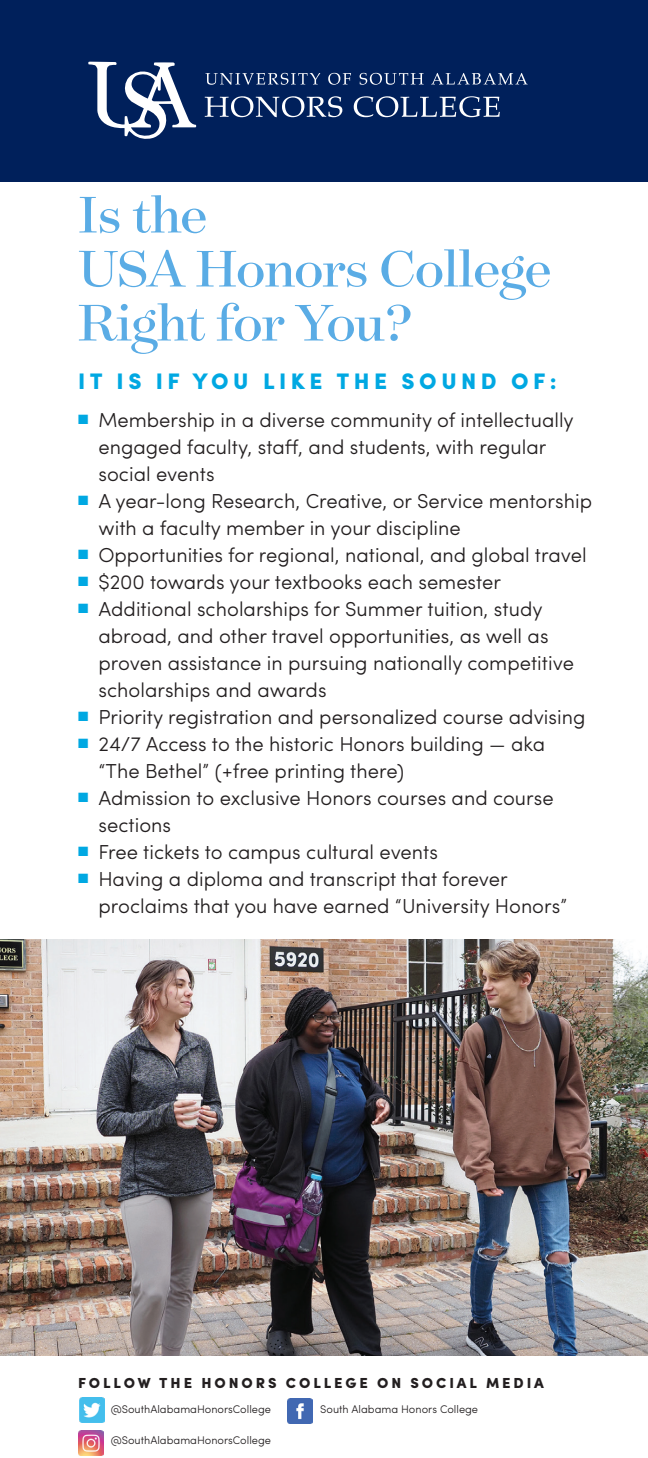
<style>
.page{position:relative;width:648px;height:1458px;background:#fff}
.page>*{position:absolute;margin:0;border:0;box-sizing:border-box;transform-origin:0 0}
.t1{font:58.5px/54px "Surveyor Display";letter-spacing:-.02em;color:#5aace5}
.t2{font:900 22.5px "Sofia Pro";letter-spacing:.2em;color:#00a8e2}
.t3{font:300 20.25px/27px "Sofia Pro";color:#231f20}
.t4{font:900 14.62px "Sofia Pro";letter-spacing:.2em;color:#231f20}
.t5{font:300 11.03px "Sofia Pro";color:#231f20}
.s1{color:#00a8e2}
</style>
<div class="page">
<img style="left:79px;top:1398px;width:25px;height:25px">
<img style="left:288px;top:1398px;width:25px;height:25px">
<img style="left:79px;top:1430px;width:25px;height:25px">
<img style="left:0;top:940px;width:648px;height:416px">
<div style="left:0;top:0;width:648px;height:181px;background:#00205b"></div>
<svg style="left:88px;top:62px;width:108px;height:77px"></svg>
<svg style="left:205px;top:73px;width:115px;height:12px"></svg>
<svg style="left:328px;top:73px;width:23px;height:12px"></svg>
<svg style="left:360px;top:73px;width:64px;height:12px"></svg>
<svg style="left:431px;top:73px;width:97px;height:12px"></svg>
<svg style="left:205px;top:96px;width:137px;height:21px"></svg>
<svg style="left:354px;top:96px;width:146px;height:21px"></svg>
<h1 class="t1" style="left:78px;top:186px;width:475px">Is the<br>USA Honors College<br>Right for You?</h1>
<h1 class="t2" style="left:78px;top:364px;width:480px">IT IS IF YOU LIKE THE SOUND OF:</h1>
<p class="t3" style="left:98px;top:405px;width:477px;text-indent:-20px"><span class="s1">■</span> Membership in a diverse community of intellectually engaged faculty, staff, and students, with regular social events</p>
<p class="t3" style="left:98px;top:486px;width:495px;text-indent:-20px"><span class="s1">■</span> A year-long Research, Creative, or Service mentorship with a faculty member in your discipline</p>
<p class="t3" style="left:78px;top:540px;width:510px"><span class="s1">■</span> Opportunities for regional, national, and global travel</p>
<p class="t3" style="left:78px;top:567px;width:424px"><span class="s1">■</span> $200 towards your textbooks each semester</p>
<p class="t3" style="left:98px;top:594px;width:477px;text-indent:-20px"><span class="s1">■</span> Additional scholarships for Summer tuition, study abroad, and other travel opportunities, as well as proven assistance in pursuing nationally competitive scholarships and awards</p>
<p class="t3" style="left:78px;top:702px;width:509px"><span class="s1">■</span> Priority registration and personalized course advising</p>
<p class="t3" style="left:98px;top:729px;width:448px;text-indent:-20px"><span class="s1">■</span> 24/7 Access to the historic Honors building — aka “The Bethel” (+free printing there)</p>
<p class="t3" style="left:98px;top:783px;width:457px;text-indent:-20px"><span class="s1">■</span> Admission to exclusive Honors courses and course sections</p>
<p class="t3" style="left:78px;top:837px;width:361px"><span class="s1">■</span> Free tickets to campus cultural events</p>
<p class="t3" style="left:98px;top:864px;width:470px;text-indent:-20px"><span class="s1">■</span> Having a diploma and transcript that forever proclaims that you have earned “University Honors”</p>
<h2 class="t4" style="left:78px;top:1371px;width:467px">FOLLOW THE HONORS COLLEGE ON SOCIAL MEDIA</h2>
<p class="t5" style="left:111px;top:1401px;width:162px">@SouthAlabamaHonorsCollege</p>
<p class="t5" style="left:320px;top:1401px;width:159px">South Alabama Honors College</p>
<p class="t5" style="left:111px;top:1432px;width:162px">@SouthAlabamaHonorsCollege</p>
</div>
